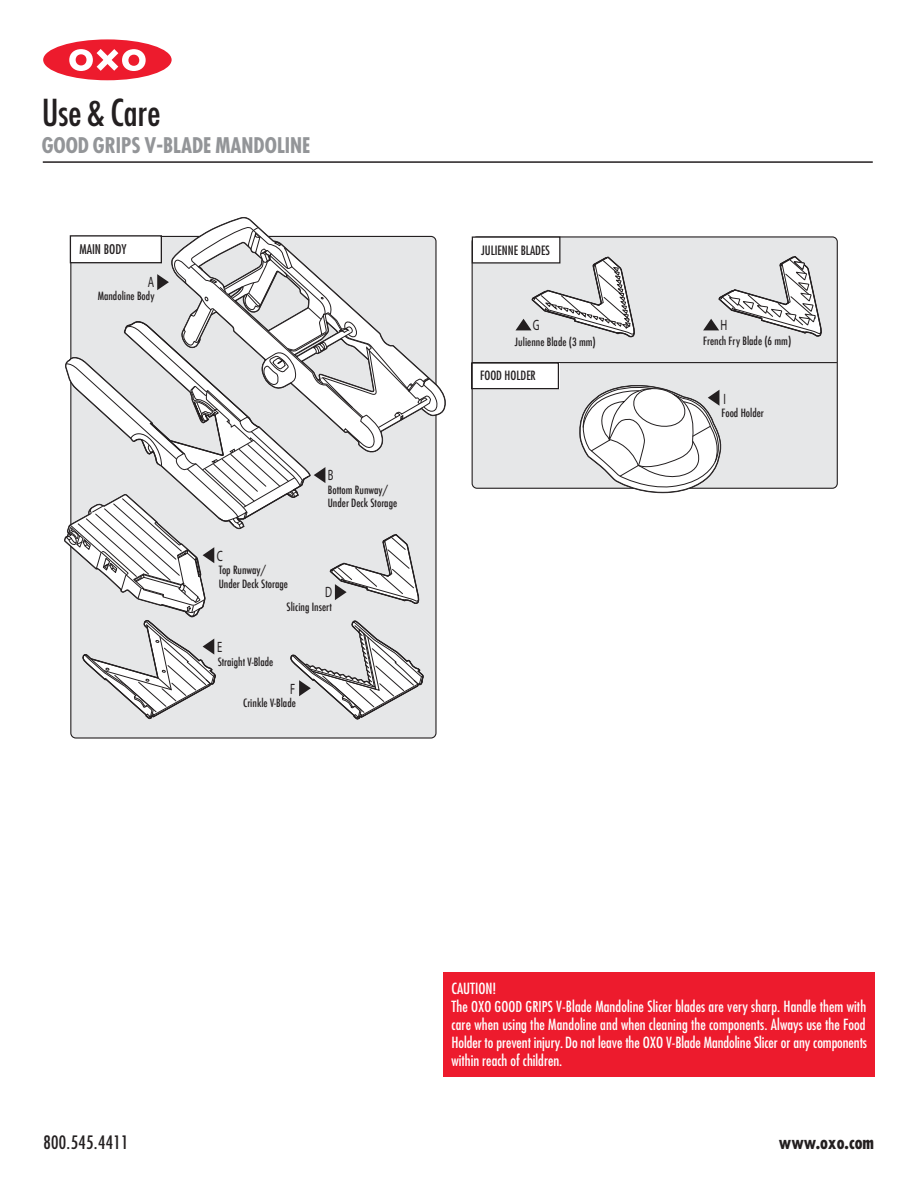
<style>
.page{position:relative;width:918px;height:1188px;background:#fff}
.page>*{position:absolute;margin:0;border:0;box-sizing:border-box;transform-origin:0 0}
.t1{font:condensed 36.15px "Futura";color:#231f20}
.t2{font:700 condensed 21px "Futura";color:#939598}
.t3{font:condensed 18px "Futura";letter-spacing:.02em;color:#231f20}
.t4{font:700 condensed 18px "Futura";color:#231f20}
.t5{font:condensed 15px/18px "Futura";letter-spacing:.005em;color:#fff}
.t6{font:900 15px "Myriad Pro";color:#231f20;scale:.7 1}
.t7{font:condensed 13.05px "Futura";color:#231f20}
.t8{font:condensed 12.6px "Futura";color:#231f20}
.t9{font:condensed 12.45px "Futura";color:#231f20}
.t10{font:500 condensed 11.1px/13.4px "Futura";color:#231f20}
.s1{font-size:14.7px}
</style>
<div class="page">
<div style="left:43px;top:39px;width:129px;height:41px;background:#ed1b2d;border-radius:50%"></div>
<div style="left:67px;top:47px;width:28px;height:26px;border:2px solid #ed1b2d;border-radius:50%"></div>
<div style="left:120px;top:47px;width:28px;height:26px;border:2px solid #ed1b2d;border-radius:50%"></div>
<svg style="left:68px;top:48px;width:79px;height:24px"></svg>
<hr style="left:43px;top:161px;width:830px;height:2px;background:#231f20">
<svg style="left:64px;top:227px;width:374px;height:505px"></svg>
<div style="left:472px;top:237px;width:365px;height:251px;background:#e6e7e8;border-radius:5px"></div>
<div style="left:472px;top:236px;width:366px;height:253px;border:1px solid #231f20;border-radius:5px"></div>
<hr style="left:472px;top:362px;width:365px;height:1px;background:#231f20">
<svg style="left:515px;top:256px;width:120px;height:82px"></svg>
<svg style="left:703px;top:256px;width:119px;height:81px"></svg>
<svg style="left:580px;top:385px;width:142px;height:109px"></svg>
<div style="left:70px;top:236px;width:91px;height:27px;background:#fff"></div>
<div style="left:70px;top:235px;width:92px;height:28px;border:1px solid #231f20"></div>
<div style="left:472px;top:237px;width:88px;height:26px;background:#fff"></div>
<div style="left:472px;top:236px;width:88px;height:28px;border:1px solid #231f20"></div>
<div style="left:473px;top:363px;width:87px;height:26px;background:#fff"></div>
<div style="left:471px;top:362px;width:88px;height:27px;border:1px solid #231f20"></div>
<div style="left:443px;top:973px;width:432px;height:104px;background:#ed1b2d"></div>
<h1 class="t1" style="left:42px;top:96px;width:120px">Use &amp; Care</h1>
<h2 class="t2" style="left:42px;top:136px;width:270px">GOOD GRIPS V-BLADE MANDOLINE</h2>
<p class="t7" style="left:79px;top:243px;width:49px">MAIN BODY</p>
<p class="t8" style="left:481px;top:244px;width:70px">JULIENNE BLADES</p>
<p class="t6" style="left:148px;top:277px;width:11px">A</p>
<p class="t10" style="left:98px;top:289px;width:58px">Mandoline Body</p>
<p class="t6" style="left:328px;top:470px;width:10px">B</p>
<p class="t6" style="left:217px;top:550px;width:10px">C</p>
<p class="t10" style="left:219px;top:563px;width:71px">Top Runway/<br>Under Deck Storage</p>
<p class="t10" style="left:328px;top:483px;width:71px">Bottom Runway/<br>Under Deck Storage</p>
<p class="t6" style="left:325px;top:587px;width:11px">D</p>
<p class="t6" style="left:217px;top:642px;width:9px">E</p>
<p class="t10" style="left:287px;top:600px;width:47px">Slicing Insert</p>
<p class="t10" style="left:218px;top:655px;width:57px">Straight V-Blade</p>
<p class="t10" style="left:243px;top:696px;width:54px">Crinkle V-Blade</p>
<p class="t6" style="left:290px;top:683px;width:9px">F</p>
<p class="t6" style="left:533px;top:320px;width:11px">G</p>
<p class="t6" style="left:720px;top:320px;width:11px">H</p>
<p class="t10" style="left:515px;top:335px;width:82px">Julienne Blade (3 mm)</p>
<p class="t10" style="left:703px;top:334px;width:90px">French Fry Blade (6 mm)</p>
<p class="t9" style="left:480px;top:370px;width:57px">FOOD HOLDER</p>
<p class="t6" style="left:723px;top:393px;width:5px">I</p>
<p class="t10" style="left:721px;top:406px;width:44px">Food Holder</p>
<p class="t5" style="left:452px;top:981px;width:417px">CAUTION!<br>The <span class="s1">OXO GOOD GRIPS</span> V-Blade Mandoline Slicer blades are very sharp. Handle them with care when using the Mandoline and when cleaning the components. Always use the Food Holder to prevent injury. Do not leave the OXO V-Blade Mandoline Slicer or any components within reach of children.</p>
<p class="t3" style="left:43px;top:1134px;width:87px">800.545.4411</p>
<p class="t4" style="left:779px;top:1135px;width:97px">www.oxo.com</p>
</div>
